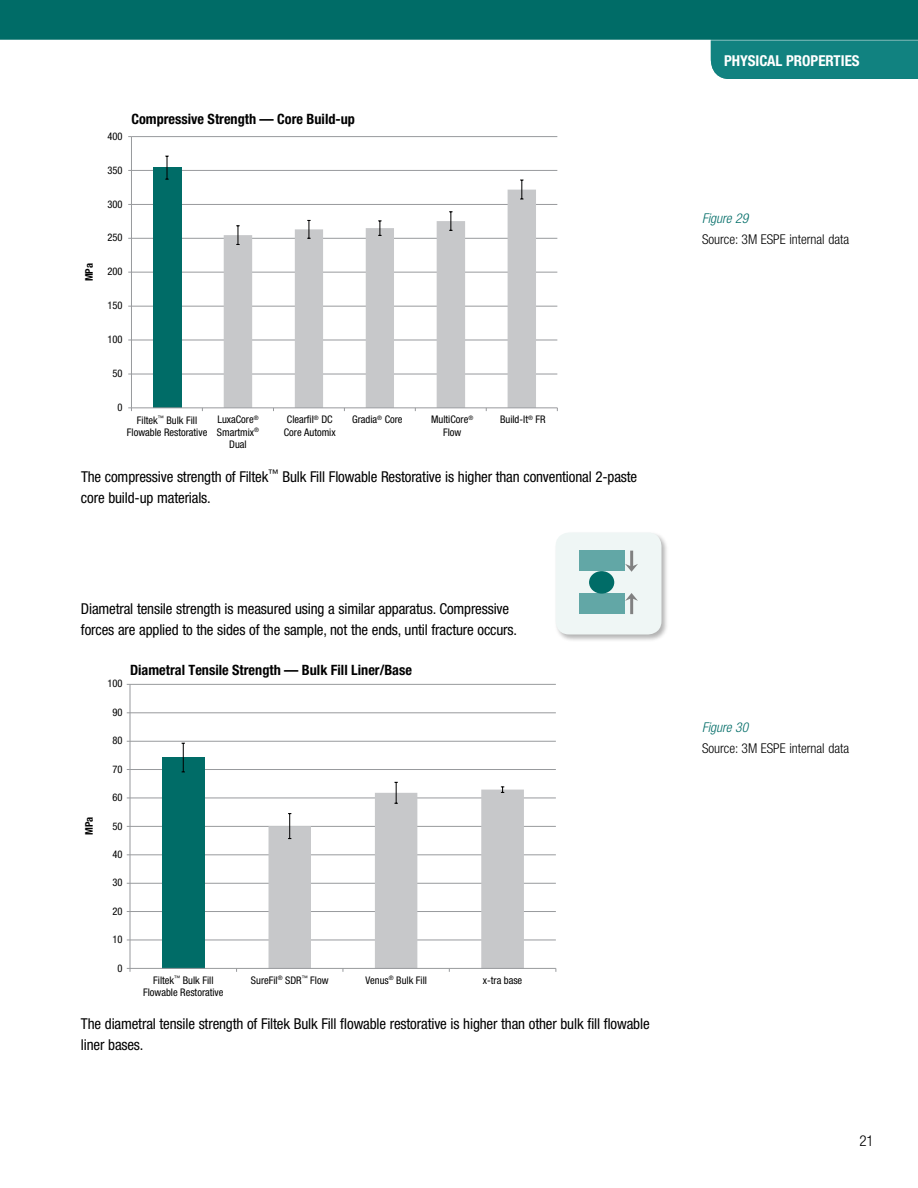
<style>
.page{position:relative;width:918px;height:1188px;background:#fff}
.page>*{position:absolute;margin:0;border:0;box-sizing:border-box;transform-origin:0 0}
.t1{font:condensed 15px/21px "Helvetica Neue";letter-spacing:-.01em;color:#000}
.t2{font:700 condensed 15px "Helvetica Neue";color:#fff}
.t3{font:300 condensed 15px "Helvetica Neue";color:#000}
.t4{font:700 condensed 14.25px "Helvetica Neue";color:#000}
.t5{font:300 condensed 13.5px "Helvetica Neue";color:#000}
.t6{font:italic 300 condensed 13.5px "Helvetica Neue";color:#006c67}
.t7{font:condensed 10.5px/12.6px "Helvetica Neue";color:#000;text-align:center}
.t8{font:700 condensed 10.5px "Helvetica Neue";color:#000}
</style>
<div class="page">
<svg style="left:0;top:0;width:918px;height:62px;fill:#006c67"></svg>
<div style="left:711px;top:41px;width:207px;height:38px;background:#118280"></div>
<hr style="left:0;top:40px;width:918px;height:1px;background:#fff">
<hr style="left:131px;top:374px;width:426px;height:1px;background:#989a9d">
<hr style="left:131px;top:340px;width:426px;height:1px;background:#989a9d">
<hr style="left:131px;top:306px;width:426px;height:1px;background:#989a9d">
<hr style="left:131px;top:272px;width:426px;height:1px;background:#989a9d">
<hr style="left:131px;top:238px;width:426px;height:1px;background:#989a9d">
<hr style="left:131px;top:204px;width:426px;height:1px;background:#989a9d">
<hr style="left:131px;top:170px;width:426px;height:1px;background:#989a9d">
<hr style="left:131px;top:136px;width:426px;height:1px;background:#989a9d">
<div style="left:153px;top:168px;width:28px;height:240px;background:#006c67"></div>
<svg style="left:224px;top:190px;width:312px;height:218px"></svg>
<svg style="left:165px;top:156px;width:4px;height:24px"></svg>
<svg style="left:236px;top:225px;width:4px;height:20px"></svg>
<svg style="left:307px;top:220px;width:4px;height:19px"></svg>
<svg style="left:378px;top:221px;width:4px;height:15px"></svg>
<svg style="left:449px;top:211px;width:4px;height:20px"></svg>
<svg style="left:520px;top:180px;width:4px;height:20px"></svg>
<hr style="left:131px;top:137px;width:1px;height:271px;background:#989a9d">
<hr style="left:131px;top:408px;width:426px;height:1px;background:#989a9d">
<div style="left:554px;top:531px;width:115px;height:111px;background:#000;opacity:.3"></div>
<div style="left:556px;top:533px;width:106px;height:102px;background:#eff6f5;border-radius:14px"></div>
<svg style="left:625px;top:593px;width:13px;height:8px"></svg>
<hr style="left:630px;top:598px;width:3px;height:16px;background:#818181">
<svg style="left:625px;top:564px;width:13px;height:8px"></svg>
<hr style="left:630px;top:551px;width:3px;height:16px;background:#818181">
<div style="left:579px;top:594px;width:45px;height:20px;background:#62a7a6"></div>
<div style="left:579px;top:551px;width:45px;height:20px;background:#62a7a6"></div>
<div style="left:589px;top:571px;width:25px;height:23px;background:#006c67;border-radius:50%"></div>
<hr style="left:130px;top:940px;width:426px;height:1px;background:#989a9d">
<hr style="left:130px;top:911px;width:426px;height:1px;background:#989a9d">
<hr style="left:130px;top:883px;width:426px;height:1px;background:#989a9d">
<hr style="left:130px;top:855px;width:426px;height:1px;background:#989a9d">
<hr style="left:130px;top:826px;width:426px;height:1px;background:#989a9d">
<hr style="left:130px;top:798px;width:426px;height:1px;background:#989a9d">
<hr style="left:130px;top:769px;width:426px;height:1px;background:#989a9d">
<hr style="left:130px;top:741px;width:426px;height:1px;background:#989a9d">
<hr style="left:130px;top:713px;width:426px;height:1px;background:#989a9d">
<hr style="left:130px;top:684px;width:426px;height:1px;background:#989a9d">
<div style="left:162px;top:758px;width:43px;height:211px;background:#006c67"></div>
<svg style="left:269px;top:790px;width:255px;height:178px"></svg>
<svg style="left:182px;top:743px;width:3px;height:30px"></svg>
<svg style="left:288px;top:813px;width:3px;height:26px"></svg>
<svg style="left:394px;top:782px;width:4px;height:22px"></svg>
<svg style="left:501px;top:787px;width:3px;height:6px"></svg>
<hr style="left:130px;top:684px;width:1px;height:284px;background:#989a9d">
<hr style="left:130px;top:968px;width:426px;height:1px;background:#989a9d">
<p class="t8" style="left:83px;top:281px;width:20px;rotate:-90deg">MPa</p>
<p class="t7" style="left:107px;top:130px;width:17px">400</p>
<p class="t4" style="left:131px;top:111px;width:225px">Compressive Strength — Core Build-up</p>
<p class="t7" style="left:107px;top:164px;width:17px">350</p>
<p class="t7" style="left:107px;top:197px;width:17px">300</p>
<p class="t7" style="left:107px;top:231px;width:17px">250</p>
<p class="t7" style="left:107px;top:265px;width:17px">200</p>
<p class="t7" style="left:107px;top:299px;width:17px">150</p>
<p class="t7" style="left:107px;top:333px;width:17px">100</p>
<p class="t7" style="left:112px;top:367px;width:12px">50</p>
<p class="t7" style="left:117px;top:401px;width:7px">0</p>
<p class="t7" style="left:217px;top:413px;width:44px">LuxaCore<sup>®<br></sup>Smartmix<sup>®<br></sup>Dual</p>
<p class="t7" style="left:284px;top:413px;width:53px;text-align:left">Clearfil<sup>®</sup> DC<br>Core Automix</p>
<p class="t7" style="left:352px;top:413px;width:52px">Gradia<sup>®</sup> Core</p>
<p class="t7" style="left:431px;top:413px;width:44px">MultiCore<sup>®<br></sup>Flow</p>
<p class="t7" style="left:500px;top:413px;width:47px">Build-It<sup>®</sup> FR</p>
<p class="t1" style="left:81px;top:466px;width:558px">The compressive strength of Filtek<sup>™</sup> Bulk Fill Flowable Restorative is higher than conventional 2-paste core build-up materials.</p>
<p class="t7" style="left:127px;top:414px;width:82px">Filtek<sup>™</sup> Bulk Fill<br>Flowable Restorative</p>
<p class="t1" style="left:81px;top:598px;width:438px">Diametral tensile strength is measured using a similar apparatus. Compressive forces are applied to the sides of the sample, not the ends, until fracture occurs.</p>
<p class="t8" style="left:83px;top:835px;width:20px;rotate:-90deg">MPa</p>
<p class="t7" style="left:107px;top:677px;width:17px">100</p>
<p class="t7" style="left:112px;top:706px;width:12px">90</p>
<p class="t7" style="left:112px;top:734px;width:12px">80</p>
<p class="t7" style="left:112px;top:763px;width:12px">70</p>
<p class="t7" style="left:112px;top:791px;width:12px">60</p>
<p class="t7" style="left:112px;top:819px;width:12px">50</p>
<p class="t7" style="left:112px;top:848px;width:12px">40</p>
<p class="t7" style="left:112px;top:876px;width:12px">30</p>
<p class="t7" style="left:112px;top:905px;width:12px">20</p>
<p class="t7" style="left:112px;top:933px;width:12px">10</p>
<p class="t7" style="left:117px;top:962px;width:7px">0</p>
<p class="t4" style="left:130px;top:661px;width:284px">Diametral Tensile Strength — Bulk Fill Liner/Base</p>
<p class="t7" style="left:143px;top:974px;width:82px">Filtek<sup>™</sup> Bulk Fill<br>Flowable Restorative</p>
<p class="t7" style="left:251px;top:974px;width:79px">SureFil<sup>®</sup> SDR<sup>™</sup> Flow</p>
<p class="t7" style="left:365px;top:974px;width:63px">Venus<sup>®</sup> Bulk Fill</p>
<p class="t7" style="left:483px;top:974px;width:41px">x-tra base</p>
<p class="t1" style="left:81px;top:1013px;width:570px">The diametral tensile strength of Filtek Bulk Fill flowable restorative is higher than other bulk fill flowable liner bases.</p>
<p class="t2" style="left:724px;top:52px;width:137px">PHYSICAL PROPERTIES</p>
<p class="t6" style="left:702px;top:210px;width:48px">Figure 29</p>
<p class="t5" style="left:702px;top:232px;width:149px">Source: 3M ESPE internal data</p>
<p class="t6" style="left:702px;top:719px;width:48px">Figure 30</p>
<p class="t5" style="left:702px;top:741px;width:149px">Source: 3M ESPE internal data</p>
<p class="t3" style="left:860px;top:1132px;width:16px">21</p>
</div>
